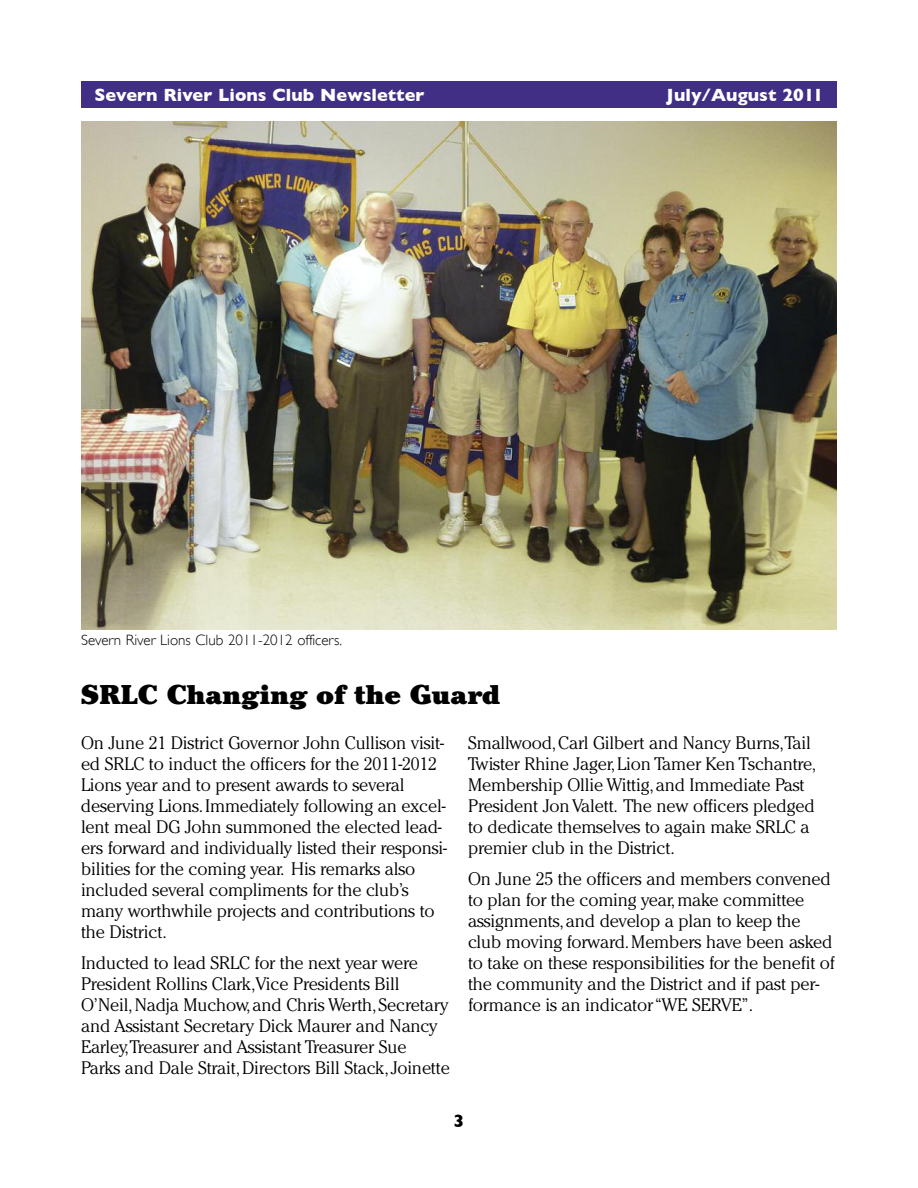
<style>
.page{position:relative;width:918px;height:1188px;background:#fff}
.page>*{position:absolute;margin:0;border:0;box-sizing:border-box;transform-origin:0 0}
.t1{font:900 27px "Cheltenham";color:#000}
.t2{font:300 18px/21px "Cheltenham";letter-spacing:-.01em;color:#000}
.t3{font:700 18px "Gill Sans";color:#fff}
.t4{font:700 18px "Gill Sans";color:#000}
.t5{font:300 15px "Gill Sans";color:#000}
</style>
<div class="page">
<div style="left:81px;top:81px;width:756px;height:27px;background:#412f86"></div>
<img style="left:81px;top:122px;width:756px;height:508px">
<p class="t3" style="left:94px;top:84px;width:331px">Severn River Lions Club Newsletter</p>
<p class="t3" style="left:666px;top:84px;width:159px">July/August 2011</p>
<p class="t5" style="left:81px;top:632px;width:263px">Severn River Lions Club 2011-2012 officers.</p>
<h1 class="t1" style="left:81px;top:684px;width:421px">SRLC Changing of the Guard</h1>
<p class="t2" style="left:81px;top:733px;width:368px">On June 21 District Governor John Cullison visit&shy;ed SRLC to induct the officers for the 2011-2012<br>Lions year and to present awards to several deserving Lions.Immediately following an excel&shy;lent meal DG John summoned the elected lead&shy;ers forward and individually listed their responsi&shy;bilities for the coming year. His remarks also included several compliments for the club’s many worthwhile projects and contributions to the District.</p>
<p class="t2" style="left:81px;top:954px;width:370px">Inducted to lead SRLC for the next year were President Rollins Clark,Vice Presidents Bill O’Neil,Nadja Muchow,and Chris Werth,Secretary and Assistant Secretary Dick Maurer and Nancy Earley,Treasurer and Assistant Treasurer Sue Parks and Dale Strait,Directors Bill Stack,Joinette</p>
<p class="t2" style="left:468px;top:733px;width:350px">Smallwood,Carl Gilbert and Nancy Burns,Tail Twister Rhine Jager,Lion Tamer Ken Tschantre, Membership Ollie Wittig,and Immediate Past President JonValett. The new officers pledged to dedicate themselves to again make SRLC a premier club in the District.</p>
<p class="t2" style="left:468px;top:870px;width:368px">On June 25 the officers and members convened to plan for the coming year,make committee assignments,and develop a plan to keep the club moving forward.Members have been asked to take on these responsibilities for the benefit of the community and the District and if past per&shy;formance is an indicator“WE SERVE”.</p>
<p class="t4" style="left:454px;top:1110px;width:12px">3</p>
</div>
